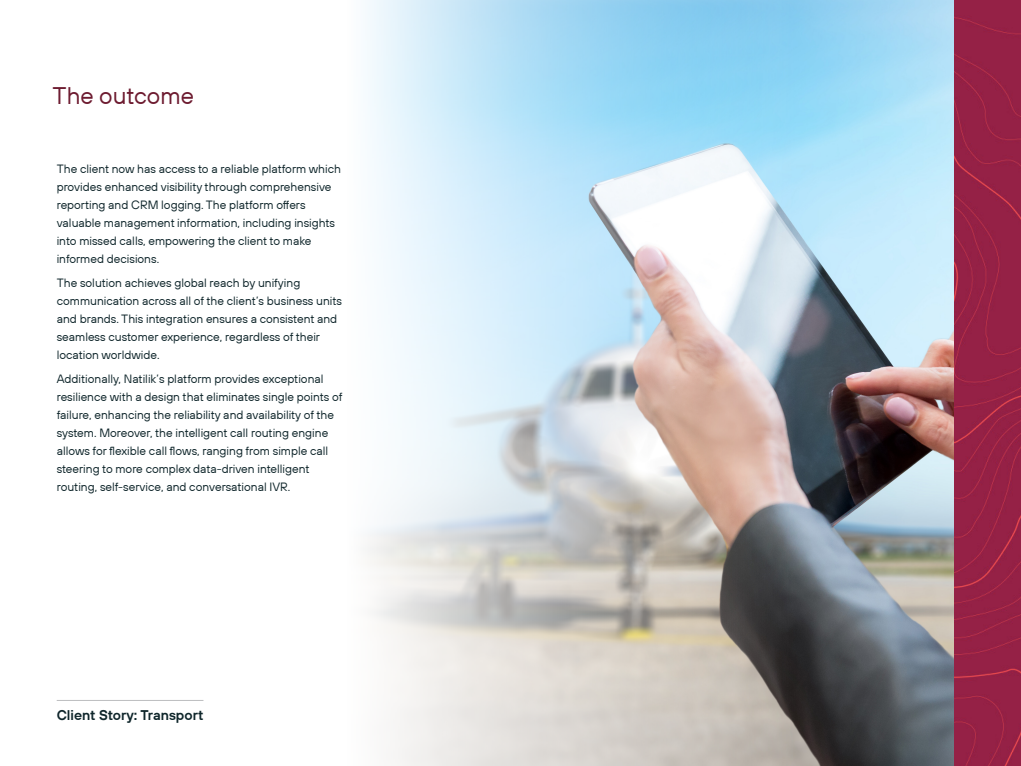
<style>
.page{position:relative;width:1021px;height:766px;background:#fff}
.page>*{position:absolute;margin:0;border:0;box-sizing:border-box;transform-origin:0 0}
.Page_Title_Yellow{font:24px "TT Hoves";color:#6d1b30}
.t1{font:600 14px "TT Hoves";color:#0f262b}
.Body_Copy{font:12px/18px "TT Hoves";color:#0f262b}
</style>
<div class="page">
<img style="left:794px;top:0;width:160px;height:765px">
<svg style="left:367px;top:0;width:427px;height:765px"></svg>
<img style="left:954px;top:0;width:66px;height:765px">
<hr style="left:57px;top:700px;width:146px;height:1px;background:#bcbdc0">
<p class="Page_Title_Yellow" style="left:53px;top:81px;width:143px">The outcome</p>
<p class="Body_Copy" style="left:57px;top:159px;width:286px">The client now has access to a reliable platform which provides enhanced visibility through comprehensive reporting and CRM logging. The platform offers valuable management information, including insights into missed calls, empowering the client to make informed decisions.</p>
<p class="Body_Copy" style="left:57px;top:273px;width:287px">The solution achieves global reach by unifying communication across all of the client’s business units and brands. This integration ensures a consistent and seamless customer experience, regardless of their location worldwide.</p>
<p class="Body_Copy" style="left:57px;top:369px;width:287px">Additionally, Natilik’s platform provides exceptional resilience with a design that eliminates single points of failure, enhancing the reliability and availability of the system. Moreover, the intelligent call routing engine allows for flexible call flows, ranging from simple call steering to more complex data-driven intelligent routing, self-service, and conversational IVR.</p>
<p class="t1" style="left:57px;top:706px;width:148px">Client Story: Transport</p>
</div>
